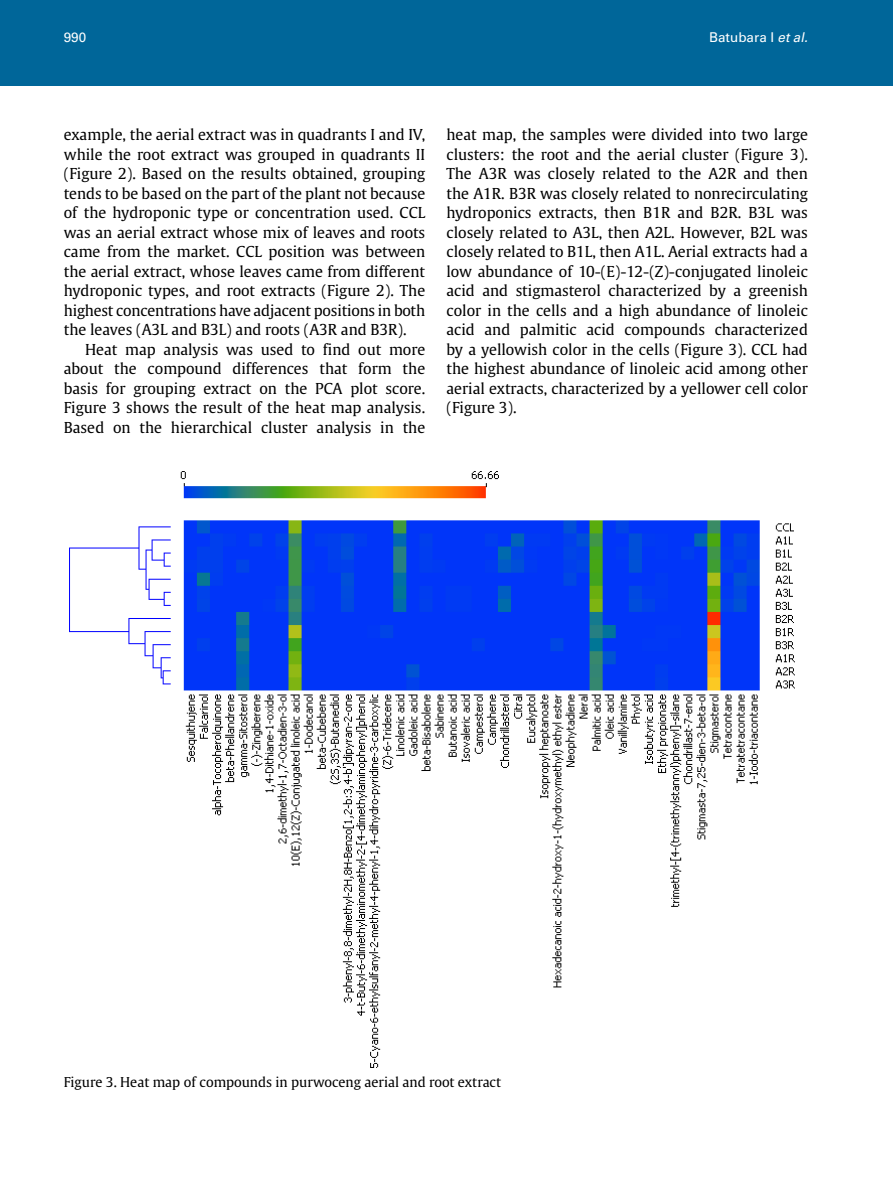
<style>
.page{position:relative;width:893px;height:1191px;background:#fff}
.page>*{position:absolute;margin:0;border:0;box-sizing:border-box;transform-origin:0 0}
.t1{font:15px/19.5px "Gulliver";color:#000;text-align:justify}
.t2{font:13.5px "Gulliver";color:#000}
.t3{font:13.5px "Univers LT Std";color:#fff}
.s1{font-style:italic}
</style>
<div class="page">
<img style="left:69px;top:471px;width:726px;height:597px">
<div style="left:0;top:0;width:893px;height:85px;background:#069"></div>
<p class="t3" style="left:64px;top:30px;width:24px">990</p>
<p class="t3" style="left:709px;top:30px;width:103px">Batubara I <span class="s1">etal.</span></p>
<p class="t1" style="left:64px;top:125px;width:363px">example, the aerial extract was in quadrants I and IV, while the root extract was grouped in quadrants II (Figure 2). Based on the results obtained, grouping tends to be based on the part of the plant not because of the hydroponic type or concentration used. CCL was an aerial extract whose mix of leaves and roots came from the market. CCL position was between the aerial extract, whose leaves came from different hydroponic types, and root extracts (Figure 2). The highest concentrations have adjacent positions in both the leaves (A3L and B3L) and roots (A3R and B3R).</p>
<p class="t1" style="left:64px;top:339px;width:363px;text-indent:21px">Heat map analysis was used to find out more about the compound differences that form the basis for grouping extract on the PCA plot score.<br>Figure 3 shows the result of the heat map analysis.<br>Based on the hierarchical cluster analysis in the</p>
<p class="t1" style="left:446px;top:125px;width:363px">heat map, the samples were divided into two large clusters: the root and the aerial cluster (Figure 3).<br>The A3R was closely related to the A2R and then the A1R. B3R was closely related to nonrecirculating hydroponics extracts, then B1R and B2R. B3L was closely related to A3L, then A2L. However, B2L was closely related to B1L, then A1L. Aerial extracts had a low abundance of 10-(E)-12-(Z)-conjugated linoleic acid and stigmasterol characterized by a greenish color in the cells and a high abundance of linoleic acid and palmitic acid compounds characterized by a yellowish color in the cells (Figure 3). CCL had the highest abundance of linoleic acid among other aerial extracts, characterized by a yellower cell color (Figure 3).</p>
<p class="t2" style="left:64px;top:1073px;width:439px">Figure 3. Heat map of compounds in purwoceng aerial and root extract</p>
</div>
